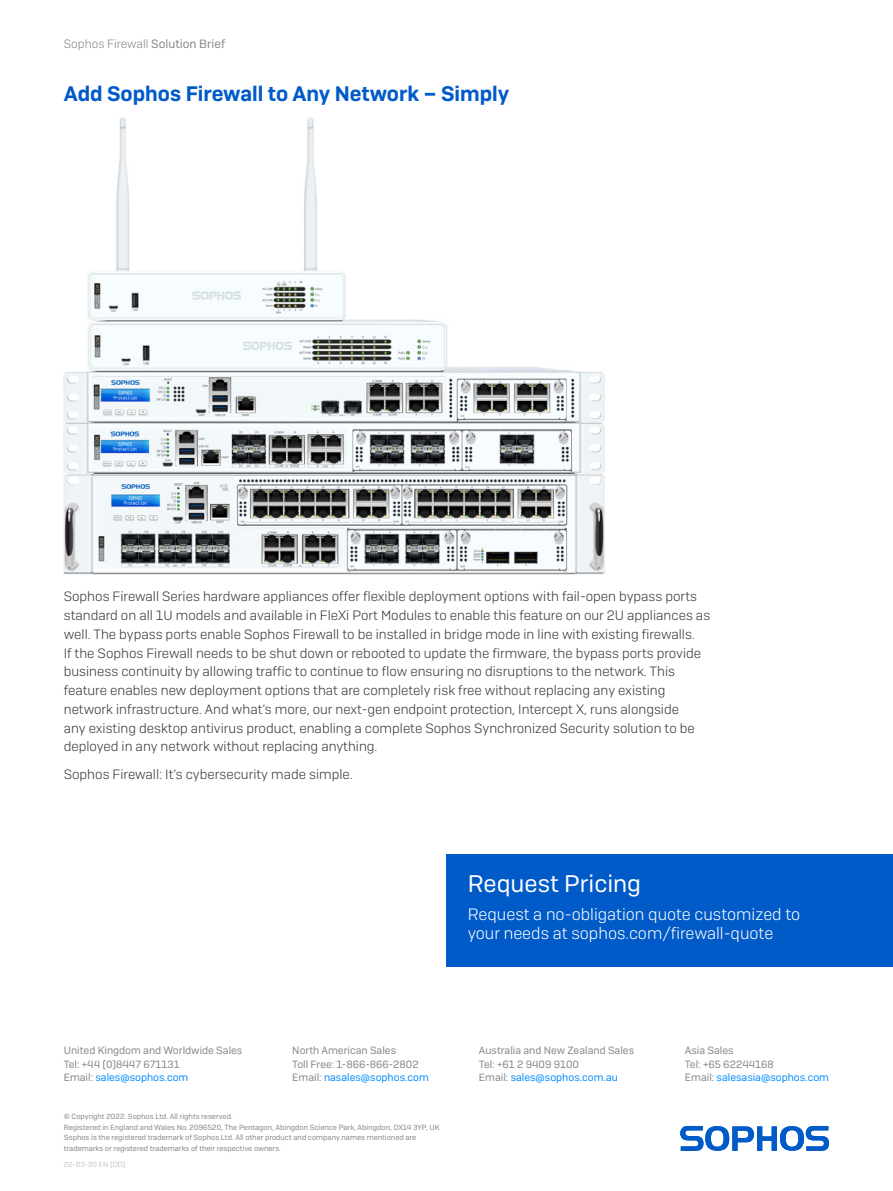
<style>
.page{position:relative;width:893px;height:1191px;background:#fff}
.page>*{position:absolute;margin:0;border:0;box-sizing:border-box;transform-origin:0 0}
.CTA_Heading{font:24px "Sophos Sans";color:#fff}
.Subheading_1{font:600 21px "Sophos Sans";color:#005bc8}
.CTA_Copy{font:300 16.5px/19.5px "Sophos Sans";color:#fff}
.Body_Copy{font:300 13.5px/18.8px "Sophos Sans";color:#363738}
.t1{font:300 12px "Sophos Sans";color:#83868b}
.t2{font:10.5px/13.5px "Sophos Sans";color:#83868b}
.t3{font:7.5px/10.5px "Sophos Sans";color:#83868b}
.t4{font:7.5px "Sophos Sans";color:#c2c5ca}
.s1{font-weight:400}
.s2{color:#008bff}
</style>
<div class="page">
<svg style="left:680px;top:1126px;width:149px;height:24px"></svg>
<div style="left:446px;top:854px;width:447px;height:112px;background:#005bc8"></div>
<img style="left:64px;top:118px;width:540px;height:456px">
<p class="t1" style="left:64px;top:36px;width:163px">Sophos Firewall <span class="s1">Solution Brief</span></p>
<p class="Subheading_1" style="left:64px;top:80px;width:447px">Add Sophos Firewall to Any Network – Simply</p>
<p class="Body_Copy" style="left:64px;top:587px;width:648px">Sophos Firewall Series hardware appliances offer flexible deployment options with fail-open bypass ports standard on all 1U models and available in FleXi Port Modules to enable this feature on our 2U appliances as well. The bypass ports enable Sophos Firewall to be installed in bridge mode in line with existing firewalls.<br>If the Sophos Firewall needs to be shut down or rebooted to update the firmware, the bypass ports provide business continuity by allowing traffic to continue to flow ensuring no disruptions to the network. This feature enables new deployment options that are completely risk free without replacing any existing network infrastructure. And what’s more, our next-gen endpoint protection, Intercept X, runs alongside<br>any existing desktop antivirus product, enabling a complete Sophos Synchronized Security solution to be deployed in any network without replacing anything.</p>
<p class="Body_Copy" style="left:64px;top:764px;width:290px">Sophos Firewall: It’s cybersecurity made simple.</p>
<p class="CTA_Heading" style="left:468px;top:869px;width:175px">Request Pricing</p>
<p class="CTA_Copy" style="left:468px;top:903px;width:334px">Request a no-obligation quote customized to your needs at sophos.com/firewall-quote</p>
<p class="t2" style="left:64px;top:1044px;width:180px">United Kingdom and Worldwide Sales<br>Tel: +44 (0)8447 671131<br>Email: <span class="s2">sales@sophos.com</span></p>
<p class="t2" style="left:292px;top:1044px;width:138px">North American Sales<br>Toll Free: 1-866-866-2802<br>Email: <span class="s2">nasales@sophos.com</span></p>
<p class="t2" style="left:479px;top:1044px;width:157px">Australia and New Zealand Sales<br>Tel: +61 2 9409 9100<br>Email: <span class="s2">sales@sophos.com.au</span></p>
<p class="t2" style="left:685px;top:1044px;width:146px">Asia Sales<br>Tel: +65 62244168<br>Email: <span class="s2">salesasia@sophos.com</span></p>
<p class="t3" style="left:64px;top:1111px;width:377px">© Copyright 2022. Sophos Ltd. All rights reserved.<br>Registered in England and Wales No. 2096520, The Pentagon, Abingdon Science Park, Abingdon, OX14 3YP, UK Sophos is the registered trademark of Sophos Ltd. All other product and company names mentioned are trademarks or registered trademarks of their respective owners.</p>
<p class="t4" style="left:64px;top:1160px;width:63px">22-03-30 EN (DD)</p>
</div>
